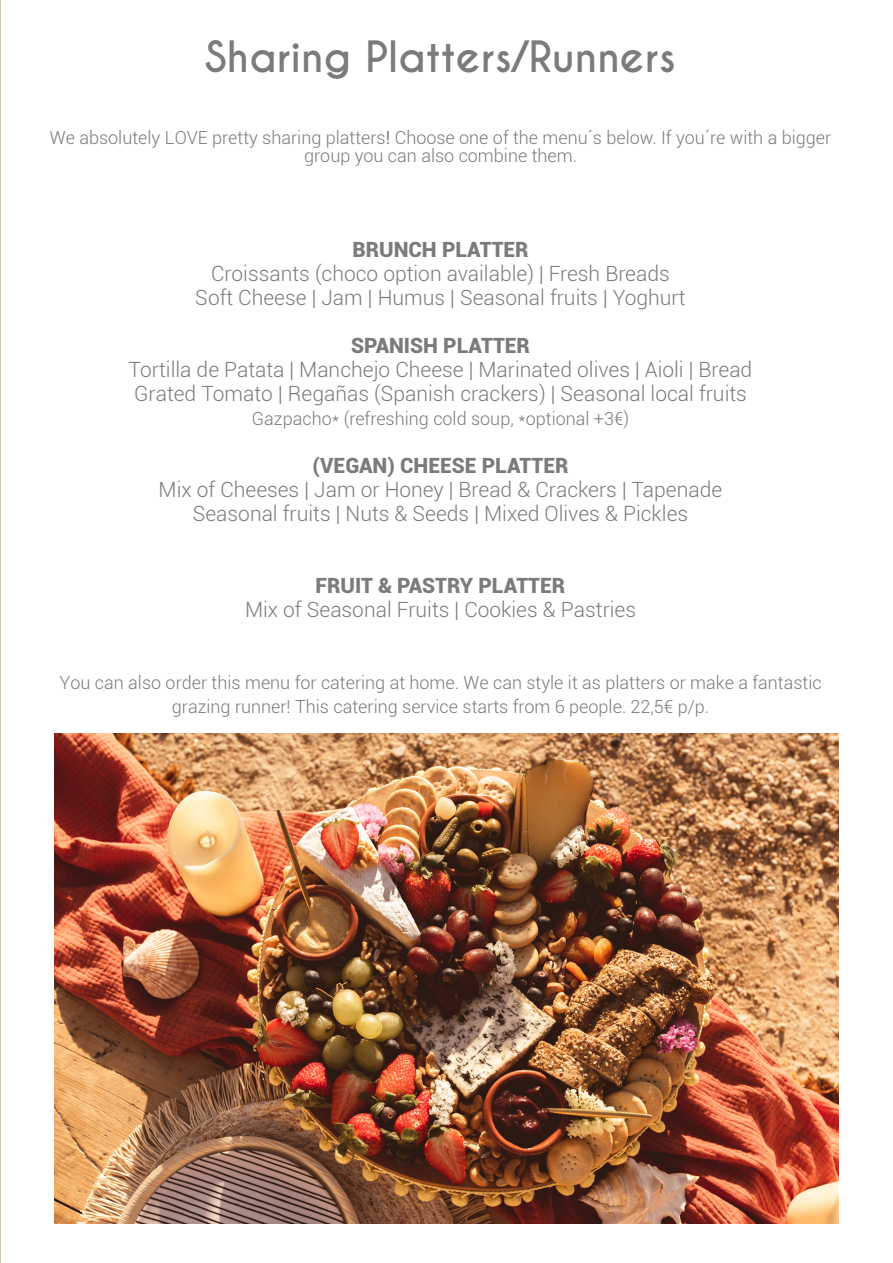
<style>
.page{position:relative;width:893px;height:1263px;background:#fff}
.page>*{position:absolute;margin:0;border:0;box-sizing:border-box;transform-origin:0 0}
.t1{font:700 40.5px "Caviar Dreams";color:#7b7b79}
.t2{font:300 21px/24px "Roboto";color:#7b7b79;text-align:center}
.t3{font:300 18px/18px "Roboto";color:#7b7b79;text-align:center}
.s1{font-weight:400}
.s2{font-weight:900}
</style>
<div class="page">
<hr style="left:0;top:0;width:1px;height:1263px;background:#d5caba">
<img style="left:54px;top:733px;width:785px;height:490px">
<p class="t1" style="left:205px;top:32px;width:473px">Sharing Platters/Runners</p>
<p class="t3" style="left:50px;top:128px;width:783px">We absolutely LOVE pretty sharing platters<span class="s1">!</span> Choose one of the menu´s below. If you´re with a bigger group you can also combine them.</p>
<p class="t2" style="left:195px;top:236px;width:492px"><span class="s2">BRUNCH PLATTER<br></span>Croissants (choco option available) | Fresh Breads<br>Soft Cheese | Jam | Humus | Seasonal fruits | Yoghurt</p>
<p class="t2" style="left:129px;top:332px;width:625px"><span class="s2">SPANISH PLATTER<br></span>Tortilla de Patata | Manchejo Cheese | Marinated olives | Aioli | Bread<br>Grated Tomato | Regañas (Spanish crackers) | Seasonal local fruits</p>
<p class="t3" style="left:252px;top:408px;width:379px">Gazpacho* (refreshing cold soup, *optional +3€)</p>
<p class="t2" style="left:159px;top:452px;width:565px"><span class="s2">(VEGAN) CHEESE PLATTER<br></span>Mix of Cheeses | Jam or Honey | Bread &amp; Crackers | Tapenade<br>Seasonal fruits | Nuts &amp; Seeds | Mixed Olives &amp; Pickles</p>
<p class="t2" style="left:245px;top:572px;width:393px"><span class="s2">FRUIT &amp; PASTRY PLATTER<br></span>Mix of Seasonal Fruits | Cookies &amp; Pastries</p>
<p class="t3" style="left:59px;top:669px;width:764px;line-height:24px">You can also order this menu for catering at home. We can style it as platters or make a fantastic grazing runner! This catering service starts from 6 people. 22,5€ p/p.</p>
</div>
